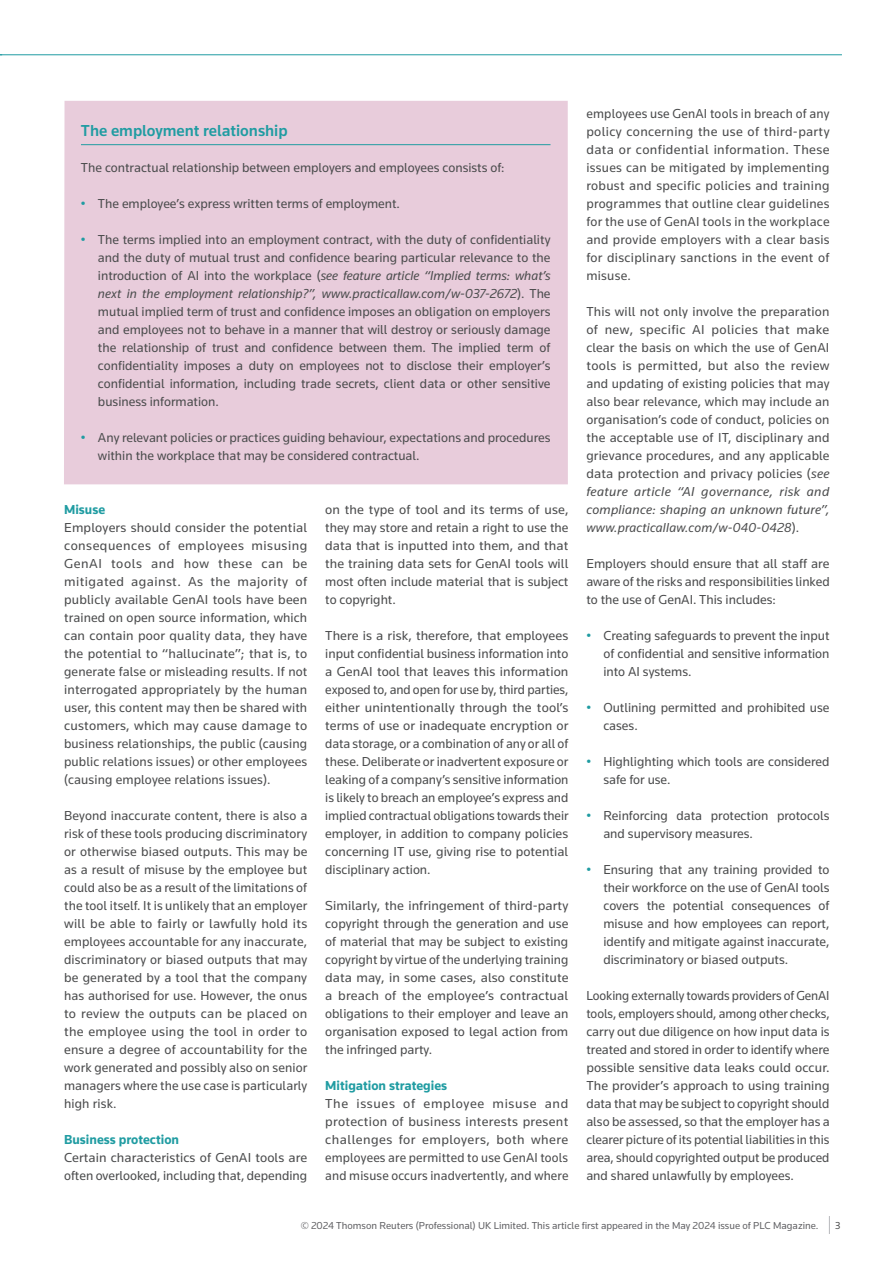
<style>
.page{position:relative;width:893px;height:1263px;background:#fff}
.page>*{position:absolute;margin:0;border:0;box-sizing:border-box;transform-origin:0 0}
.Feature_Box__Heading{font:500 16.5px "Knowledge";color:#209ca2}
.Feature__Body{font:13.5px/18px "Knowledge";color:#4b4c4d;text-align:justify}
.Feature__H2{font:700 13.5px "Knowledge";color:#209ca2}
.t1{font:10.5px "Knowledge";color:#636366}
.t2{font:10.5px "Knowledge";color:#4b4c4d}
.s1{color:#209ca2}
.s2{font-style:italic}
</style>
<div class="page">
<svg style="left:829px;top:1216px;width:1px;height:18px"></svg>
<hr style="left:0;top:55px;width:842px;height:1px;background:#209ca2">
<div style="left:64px;top:101px;width:504px;height:383px;background:#e8ccdb"></div>
<hr style="left:81px;top:144px;width:469px;height:1px;background:#209ca2">
<p class="Feature_Box__Heading" style="left:81px;top:120px;width:208px">The employment relationship</p>
<p class="Feature__Body" style="left:81px;top:158px;width:425px">The contractual relationship between employers and employees consists of:</p>
<p class="Feature__Body" style="left:81px;top:194px;width:321px"><span class="s1">•</span> The employee’s express written terms of employment.</p>
<p class="Feature__Body" style="left:98px;top:230px;width:454px;text-indent:-17px"><span class="s1">•</span> The terms implied into an employment contract, with the duty of confidentiality and the duty of mutual trust and confidence bearing particular relevance to the introduction of AI into the workplace (<span class="s2">see feature article “Implied terms: what’s next in the employment relationship?”, www.practicallaw.com/w-037-2672</span>). The mutual implied term of trust and confidence imposes an obligation on employers and employees not to behave in a manner that will destroy or seriously damage the relationship of trust and confidence between them. The implied term of confidentiality imposes a duty on employees not to disclose their employer’s confidential information, including trade secrets, client data or other sensitive business information.</p>
<p class="Feature__Body" style="left:98px;top:428px;width:454px;text-indent:-17px"><span class="s1">•</span> Any relevant policies or practices guiding behaviour, expectations and procedures within the workplace that may be considered contractual.</p>
<p class="Feature__H2" style="left:64px;top:501px;width:43px">Misuse</p>
<p class="Feature__Body" style="left:64px;top:518px;width:245px">Employers should consider the potential consequences of employees misusing GenAI tools and how these can be mitigated against. As the majority of publicly available GenAI tools have been trained on open source information, which can contain poor quality data, they have the potential to “hallucinate”; that is, to generate false or misleading results. If not interrogated appropriately by the human user, this content may then be shared with customers, which may cause damage to business relationships, the public (causing public relations issues) or other employees (causing employee relations issues).</p>
<p class="Feature__Body" style="left:64px;top:806px;width:245px">Beyond inaccurate content, there is also a risk of these tools producing discriminatory or otherwise biased outputs. This may be as a result of misuse by the employee but could also be as a result of the limitations of the tool itself. It is unlikely that an employer will be able to fairly or lawfully hold its employees accountable for any inaccurate, discriminatory or biased outputs that may be generated by a tool that the company has authorised for use. However, the onus to review the outputs can be placed on the employee using the tool in order to ensure a degree of accountability for the work generated and possibly also on senior managers where the use case is particularly high risk.</p>
<p class="Feature__H2" style="left:64px;top:1131px;width:117px">Business protection</p>
<p class="Feature__Body" style="left:64px;top:1148px;width:245px">Certain characteristics of GenAI tools are often overlooked, including that, depending</p>
<p class="Feature__Body" style="left:325px;top:500px;width:245px">on the type of tool and its terms of use, they may store and retain a right to use the data that is inputted into them, and that the training data sets for GenAI tools will most often include material that is subject to copyright.</p>
<p class="Feature__Body" style="left:325px;top:626px;width:245px">There is a risk, therefore, that employees input confidential business information into a GenAI tool that leaves this information exposed to, and open for use by, third parties, either unintentionally through the tool’s terms of use or inadequate encryption or data storage, or a combination of any or all of these. Deliberate or inadvertent exposure or leaking of a company’s sensitive information is likely to breach an employee’s express and implied contractual obligations towards their employer, in addition to company policies concerning IT use, giving rise to potential disciplinary action.</p>
<p class="Feature__Body" style="left:325px;top:896px;width:245px">Similarly, the infringement of third-party copyright through the generation and use of material that may be subject to existing copyright by virtue of the underlying training data may, in some cases, also constitute a breach of the employee’s contractual obligations to their employer and leave an organisation exposed to legal action from the infringed party.</p>
<p class="Feature__H2" style="left:325px;top:1077px;width:123px">Mitigation strategies</p>
<p class="Feature__Body" style="left:325px;top:1094px;width:245px">The issues of employee misuse and protection of business interests present challenges for employers, both where employees are permitted to use GenAI tools and misuse occurs inadvertently, and where</p>
<p class="Feature__Body" style="left:586px;top:104px;width:245px">employees use GenAI tools in breach of any policy concerning the use of third-party data or confidential information. These issues can be mitigated by implementing robust and specific policies and training programmes that outline clear guidelines for the use of GenAI tools in the workplace and provide employers with a clear basis for disciplinary sanctions in the event of misuse.</p>
<p class="Feature__Body" style="left:586px;top:302px;width:245px">This will not only involve the preparation of new, specific AI policies that make clear the basis on which the use of GenAI tools is permitted, but also the review and updating of existing policies that may also bear relevance, which may include an organisation’s code of conduct, policies on the acceptable use of IT, disciplinary and grievance procedures, and any applicable data protection and privacy policies (<span class="s2">see feature article “AI governance, risk and compliance: shaping an unknown future”, www.practicallaw.com/w-040-0428</span>).</p>
<p class="Feature__Body" style="left:586px;top:554px;width:245px">Employers should ensure that all staff are aware of the risks and responsibilities linked to the use of GenAI. This includes:</p>
<p class="Feature__Body" style="left:603px;top:626px;width:228px;text-indent:-17px"><span class="s1">•</span> Creating safeguards to prevent the input of confidential and sensitive information into AI systems.</p>
<p class="Feature__Body" style="left:603px;top:698px;width:228px;text-indent:-17px"><span class="s1">•</span> Outlining permitted and prohibited use cases.</p>
<p class="Feature__Body" style="left:603px;top:752px;width:228px;text-indent:-17px"><span class="s1">•</span> Highlighting which tools are considered safe for use.</p>
<p class="Feature__Body" style="left:603px;top:806px;width:228px;text-indent:-17px"><span class="s1">•</span> Reinforcing data protection protocols and supervisory measures.</p>
<p class="Feature__Body" style="left:603px;top:860px;width:228px;text-indent:-17px"><span class="s1">•</span> Ensuring that any training provided to their workforce on the use of GenAI tools covers the potential consequences of misuse and how employees can report, identify and mitigate against inaccurate, discriminatory or biased outputs.</p>
<p class="Feature__Body" style="left:586px;top:986px;width:245px">Looking externally towards providers of GenAI tools, employers should, among other checks, carry out due diligence on how input data is treated and stored in order to identify where possible sensitive data leaks could occur.<br>The provider’s approach to using training data that may be subject to copyright should also be assessed, so that the employer has a clearer picture of its potential liabilities in this area, should copyrighted output be produced and shared unlawfully by employees.</p>
<p class="t1" style="left:301px;top:1219px;width:519px">© 2024 Thomson Reuters (Professional) UK Limited. This article first appeared in the May 2024 issue of PLC Magazine.</p>
<p class="t2" style="left:835px;top:1219px;width:7px">3</p>
</div>
